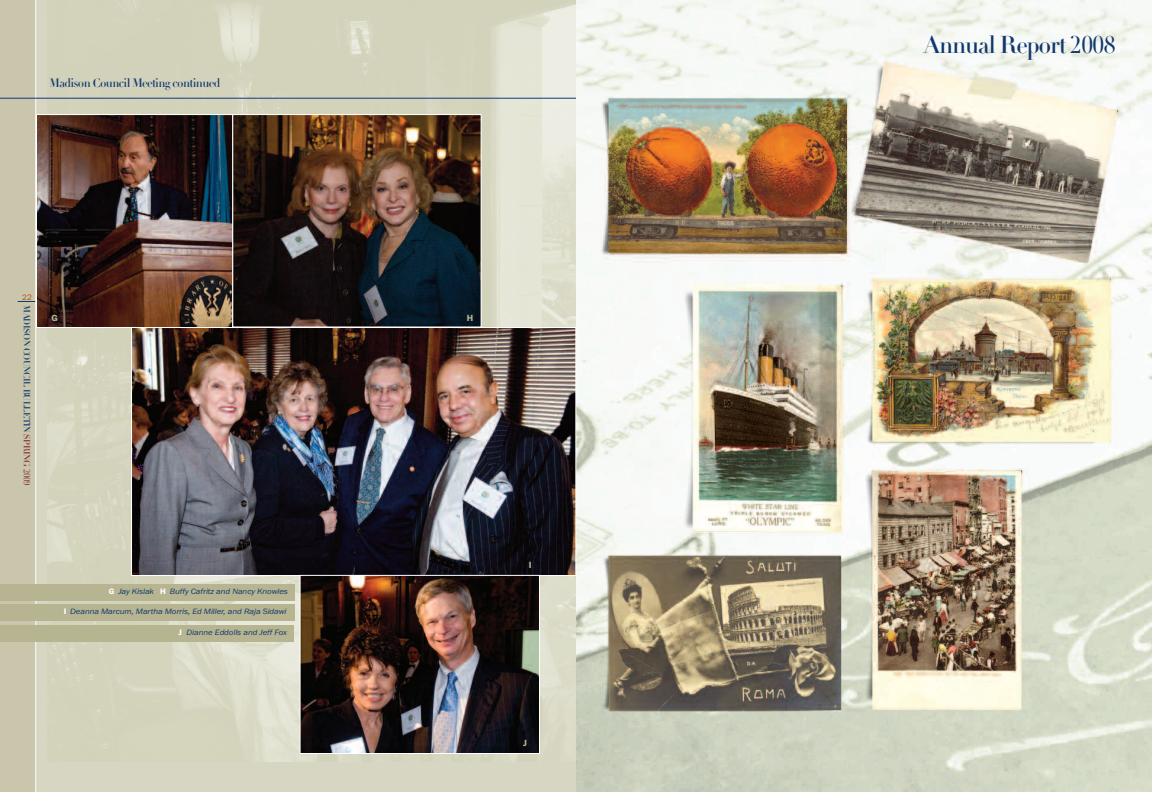
<style>
.page{position:relative;width:1152px;height:792px;background:#fff}
.page>*{position:absolute;margin:0;border:0;box-sizing:border-box;transform-origin:0 0}
.t1{font:24px "Didot LT Std Headline";letter-spacing:-.05em;color:#11386d}
.t2{font:12px "Didot LT Std Headline";letter-spacing:-.05em;color:#11386d}
.t3{font:9px "Didot LT Std Headline";letter-spacing:-.05em;color:#11386d}
.t4{font:600 9px "ITC Franklin Gothic Std";color:#b6b491;scale:1.1 1}
.t5{font:italic 8px "Franklin Gothic";letter-spacing:-.01em;color:#11386d;scale:1.1 1}
.t6{font:8px "ITC Franklin Gothic Std";color:#a84c13}
.s1{color:#892c3a}
.s2{font-family:"ITC Franklin Gothic Std";font-weight:600;font-style:normal;color:#fff}
</style>
<div class="page">
<div style="left:0;top:0;width:576px;height:792px;background:#d7d6c2"></div>
<img style="left:47px;top:4px;width:529px;height:757px">
<div style="left:0;top:0;width:36px;height:792px;background:#c9c6ab"></div>
<hr style="left:36px;top:0;width:1px;height:792px;background:#fff">
<img style="left:577px;top:0;width:575px;height:792px">
<img style="left:38px;top:116px;width:442px;height:210px">
<div style="left:36px;top:114px;width:197px;height:214px;border:1px solid #fff"></div>
<hr style="left:0;top:98px;width:576px;height:1px;background:#113880">
<img style="left:133px;top:329px;width:441px;height:245px">
<div style="left:131px;top:327px;width:445px;height:249px;border:1px solid #fff"></div>
<img style="left:302px;top:577px;width:236px;height:175px">
<div style="left:300px;top:575px;width:240px;height:179px;border:1px solid #fff"></div>
<div style="left:232px;top:114px;width:250px;height:214px;border:1px solid #fff"></div>
<div style="left:0;top:584px;width:294px;height:16px;background:#b6b491"></div>
<div style="left:0;top:604px;width:295px;height:17px;background:#b6b491"></div>
<div style="left:0;top:625px;width:294px;height:16px;background:#b6b491"></div>
<p class="t2" style="left:50px;top:78px;width:173px">Madison Council Meeting continued</p>
<p class="t6" style="left:22px;top:294px;width:11px">22</p>
<p class="t3" style="left:31px;top:305px;width:182px;rotate:90deg">MADISON COUNCIL BULLETIN <span class="s1">SPRING 2009</span></p>
<p class="t4" style="left:51px;top:315px;width:7px">G</p>
<p class="t4" style="left:467px;top:315px;width:7px">H</p>
<p class="t5" style="left:109px;top:586px;width:164px"><span class="s2">G</span> Jay Kislak <span class="s2">H</span> Buffy Cafritz and Nancy Knowles</p>
<p class="t5" style="left:64px;top:607px;width:204px"><span class="s2">I</span> Deanna Marcum, Martha Morris, Ed Miller, and Raja Sidawi</p>
<p class="t5" style="left:178px;top:627px;width:100px"><span class="s2">J</span> Dianne Eddolls and Jeff Fox</p>
<p class="t4" style="left:529px;top:562px;width:4px">I</p>
<p class="t4" style="left:523px;top:739px;width:5px">J</p>
<p class="t1" style="left:924px;top:36px;width:194px">Annual Report 2008</p>
</div>
